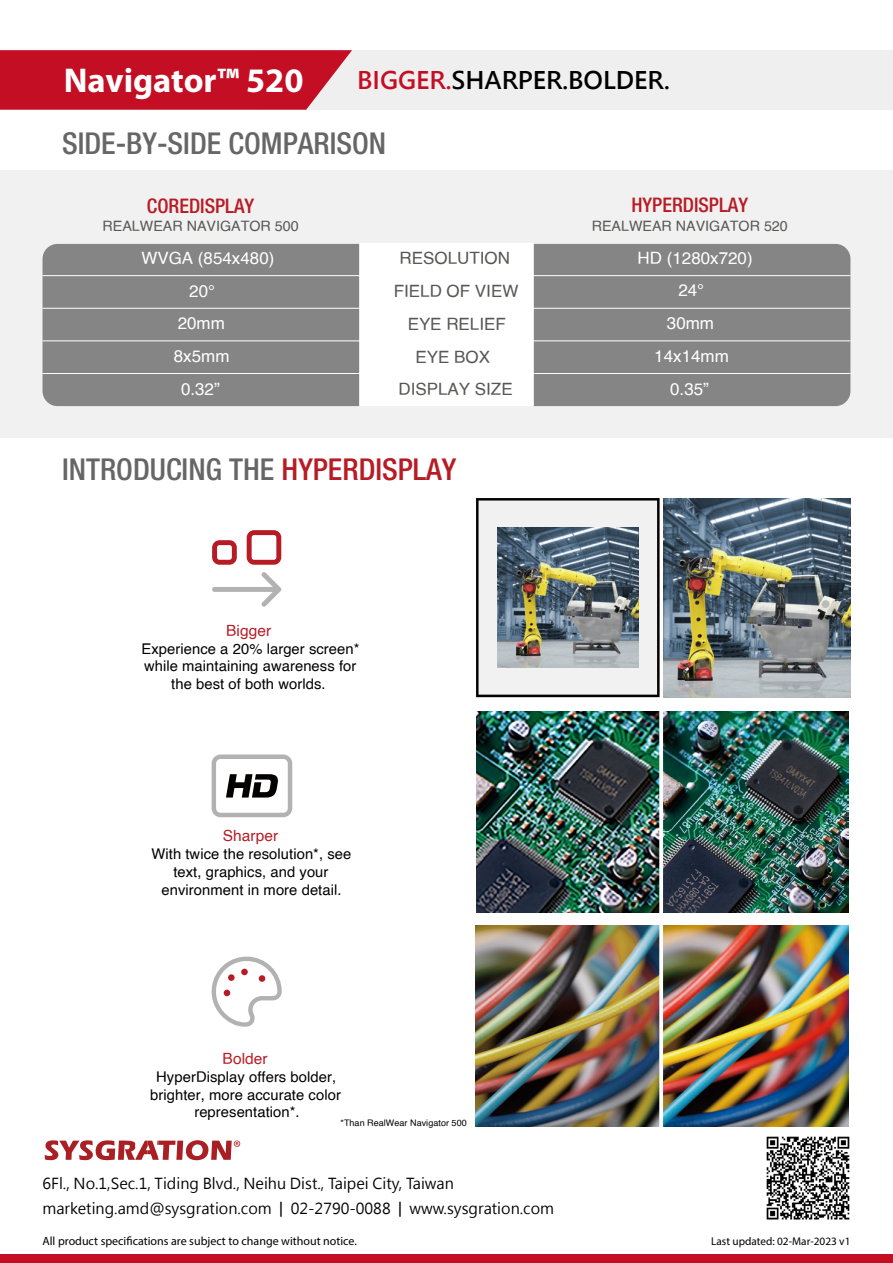
<style>
.page{position:relative;width:893px;height:1263px;background:#fff}
.page>*{position:absolute;margin:0;border:0;box-sizing:border-box;transform-origin:0 0}
.t1{font:700 34.5px "Myriad Pro";color:#fff}
.t2{font:500 condensed 30.15px "Helvetica Neue LT Pro";color:#666}
.t3{font:700 24px "Microsoft Jheng Hei";color:#000}
.t4{font:500 condensed 20.1px "Helvetica Neue LT Pro";color:#b71c25}
.t5{font:16.95px "Helvetica";color:#fff}
.t6{font:16.95px/32.8px "Helvetica";color:#575756;text-align:center}
.t7{font:15.45px "Helvetica";letter-spacing:.005em;color:#b71c25}
.t8{font:15px/25.5px "Microsoft Jheng Hei";color:#000}
.t9{font:14.7px/17.7px "Helvetica";letter-spacing:.005em;color:#000;text-align:center}
.t10{font:14.25px "Helvetica";color:#575756}
.t11{font:12px "Myriad Pro";color:#000}
.t12{font:11.25px "Myriad Pro";color:#000}
.t13{font:9px "Helvetica";letter-spacing:.005em;color:#000}
.s1{color:#c30e23}
.s2{color:#b71c25}
.s3{font-family:"Myriad Pro";font-weight:600}
</style>
<div class="page">
<div style="left:0;top:1255px;width:893px;height:8px;background:#c30e23"></div>
<div style="left:258px;top:50px;width:635px;height:60px;background:#efefef"></div>
<svg style="left:0;top:50px;width:352px;height:60px"></svg>
<svg style="left:45px;top:1140px;width:195px;height:21px"></svg>
<img style="left:766px;top:1136px;width:84px;height:84px">
<div style="left:0;top:170px;width:893px;height:267px;background:#f1f1f1"></div>
<svg style="left:212px;top:540px;width:25px;height:25px"></svg>
<svg style="left:247px;top:530px;width:34px;height:35px"></svg>
<svg style="left:212px;top:572px;width:70px;height:35px"></svg>
<svg style="left:211px;top:957px;width:71px;height:70px"></svg>
<div style="left:228px;top:974px;width:7px;height:7px;background:#b71c25;border-radius:50%"></div>
<div style="left:259px;top:975px;width:6px;height:7px;background:#b71c25;border-radius:50%"></div>
<div style="left:241px;top:969px;width:7px;height:6px;background:#b71c25;border-radius:50%"></div>
<svg style="left:212px;top:754px;width:80px;height:63px"></svg>
<div style="left:359px;top:244px;width:175px;height:162px;background:#fff"></div>
<div style="left:43px;top:244px;width:316px;height:162px;background:#858585"></div>
<div style="left:534px;top:244px;width:316px;height:162px;background:#858585"></div>
<hr style="left:43px;top:275px;width:807px;height:1px;background:#fff">
<hr style="left:43px;top:308px;width:807px;height:1px;background:#fff">
<hr style="left:43px;top:341px;width:807px;height:1px;background:#fff">
<hr style="left:43px;top:373px;width:807px;height:1px;background:#fff">
<img style="left:475px;top:926px;width:374px;height:200px">
<img style="left:476px;top:711px;width:183px;height:201px">
<img style="left:663px;top:711px;width:186px;height:201px">
<svg style="left:659px;top:711px;width:4px;height:416px"></svg>
<img style="left:663px;top:498px;width:187px;height:199px">
<img style="left:476px;top:498px;width:184px;height:199px">
<h1 class="t1" style="left:64px;top:57px;width:241px">Navigator™ 520</h1>
<h3 class="t3" style="left:357px;top:65px;width:314px"><span class="s1">BIGGER.</span>SHARPER.BOLDER.</h3>
<h2 class="t2" style="left:62px;top:126px;width:326px">SIDE-BY-SIDE COMPARISON</h2>
<h3 class="t4" style="left:147px;top:194px;width:109px">COREDISPLAY</h3>
<p class="t10" style="left:103px;top:215px;width:198px">REALWEAR NAVIGATOR 500</p>
<p class="t5" style="left:141px;top:245px;width:135px">WVGA (854x480)</p>
<p class="t5" style="left:189px;top:278px;width:27px">20°</p>
<p class="t5" style="left:178px;top:310px;width:49px">20mm</p>
<p class="t5" style="left:174px;top:343px;width:57px">8x5mm</p>
<p class="t5" style="left:181px;top:376px;width:40px">0.32”</p>
<p class="t6" style="left:394px;top:242px;width:126px">RESOLUTION<br>FIELD OF VIEW<br>EYE RELIEF<br>EYE BOX<br>DISPLAY SIZE</p>
<h2 class="t2" style="left:62px;top:451px;width:396px">INTRODUCING THE <span class="s2">HYPERDISPLAY</span></h2>
<p class="t7" style="left:226px;top:619px;width:47px">Bigger</p>
<p class="t9" style="left:142px;top:640px;width:220px">Experience a 20% larger screen* while maintaining awareness for the best of both worlds.</p>
<p class="t7" style="left:223px;top:824px;width:57px">Sharper</p>
<p class="t9" style="left:151px;top:846px;width:201px">With twice the resolution*, see text, graphics, and your environment in more detail.</p>
<h3 class="t4" style="left:631px;top:193px;width:118px">HYPERDISPLAY</h3>
<p class="t10" style="left:592px;top:215px;width:198px">REALWEAR NAVIGATOR 520</p>
<p class="t5" style="left:638px;top:245px;width:117px">HD (1280x720)</p>
<p class="t5" style="left:678px;top:277px;width:27px">24°</p>
<p class="t5" style="left:667px;top:310px;width:49px">30mm</p>
<p class="t5" style="left:654px;top:343px;width:76px">14x14mm</p>
<p class="t5" style="left:670px;top:376px;width:40px">0.35”</p>
<p class="t7" style="left:223px;top:1047px;width:47px">Bolder</p>
<p class="t9" style="left:150px;top:1068px;width:192px">HyperDisplay offers bolder, brighter, more accurate color representation*.</p>
<p class="t13" style="left:340px;top:1115px;width:128px">*Than RealWear Navigator 500</p>
<p class="t8" style="left:43px;top:1170px;width:513px">6Fl., No.1,Sec.1, Tiding Blvd., Neihu Dist., Taipei City, Taiwan marketing.amd@sysgration.com <span class="s3">|</span> 02-2790-0088 <span class="s3">|</span> www.sysgration.com</p>
<p class="t11" style="left:43px;top:1233px;width:316px">All product specifications are subject to change without notice.</p>
<p class="t12" style="left:711px;top:1234px;width:141px">Last updated: 02-Mar-2023 v1</p>
</div>
